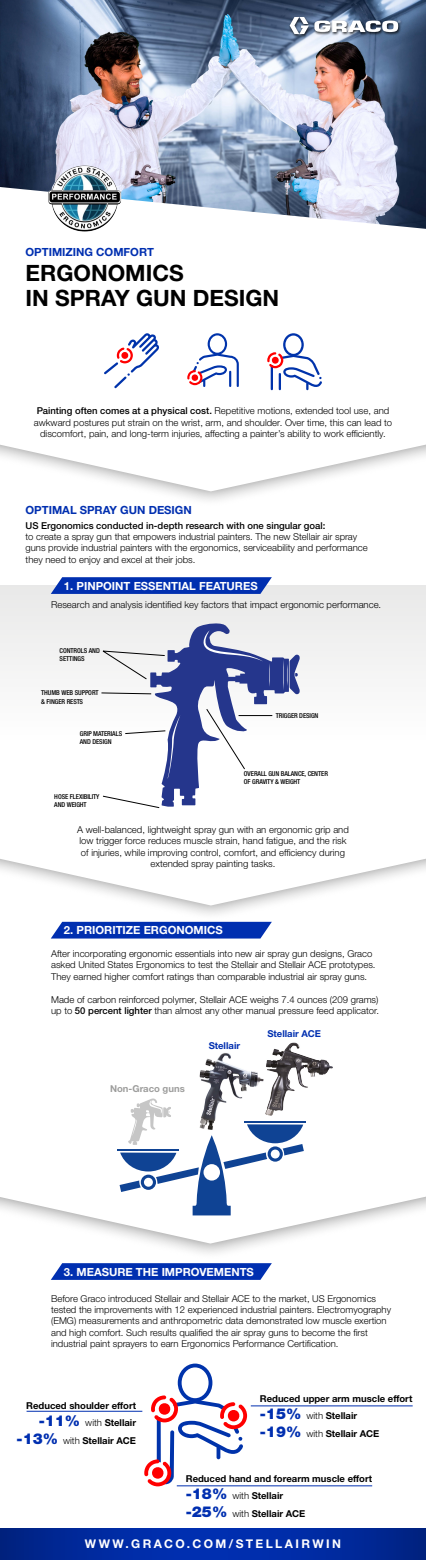
<style>
.page{position:relative;width:426px;height:1560px;background:#fff}
.page>*{position:absolute;margin:0;border:0;box-sizing:border-box;transform-origin:0 0}
.t1{font:700 22.5px/25px "Helvetica Neue LTW1 G";color:#000}
.t2{font:700 12px "Helvetica Neue LTW1 G";letter-spacing:.2em;color:#fff}
.t3{font:700 11.25px "Helvetica Neue LTW1 G";color:#fff}
.t4{font:700 11.25px "Helvetica Neue LTW1 G";color:#002fb0}
.t5{font:300 9.5px/11.4px "Helvetica Neue LTW1 G";color:#000}
.t6{font:700 9.5px/17.5px "Helvetica Neue LTW1 G";color:#000}
.t7{font:500 9.5px "Helvetica Neue LTW1 G";color:#000}
.t8{font:700 9.5px "Helvetica Neue LTW1 G";color:#002fb0}
.t9{font:700 9.5px "Helvetica Neue LTW1 G";color:#9d9d9c}
.t10{font:500 condensed 6.75px/8.1px "Helvetica Neue LTW1 G";letter-spacing:-.01em;color:#000}
.s1{font-weight:500}
.s2{font-weight:900;font-size:15px;color:#002fb0}
.s3{font-weight:300}
</style>
<div class="page">
<div style="left:0;top:1082px;width:425px;height:178px;background:#000;opacity:.49"></div>
<svg style="left:0;top:1191px;width:425px;height:52px"></svg>
<div style="left:0;top:1080px;width:425px;height:111px;background:#fff"></div>
<div style="left:0;top:744px;width:425px;height:178px;background:#000;opacity:.49"></div>
<svg style="left:0;top:853px;width:425px;height:52px"></svg>
<div style="left:0;top:742px;width:425px;height:111px;background:#fff"></div>
<img style="left:0;top:0;width:425px;height:229px">
<div style="left:0;top:585px;width:425px;height:156px;background:#f1f1f1"></div>
<div style="left:288px;top:16px;width:115px;height:21px;background:#000;opacity:.75"></div>
<svg style="left:289px;top:17px;width:19px;height:17px"></svg>
<svg style="left:314px;top:20px;width:86px;height:12px"></svg>
<div style="left:0;top:330px;width:425px;height:178px;background:#000;opacity:.49"></div>
<svg style="left:0;top:440px;width:425px;height:51px"></svg>
<svg style="left:101px;top:623px;width:198px;height:185px"></svg>
<svg style="left:0;top:1528px;width:425px;height:31px;background:#00299e"></svg>
<div style="left:0;top:328px;width:425px;height:112px;background:#fff"></div>
<svg style="left:104px;top:333px;width:55px;height:55px"></svg>
<svg style="left:267px;top:333px;width:54px;height:57px"></svg>
<svg style="left:187px;top:333px;width:51px;height:54px"></svg>
<img style="left:46px;top:163px;width:76px;height:69px">
<img style="left:199px;top:1053px;width:54px;height:45px">
<hr style="left:117px;top:1149px;width:62px;height:2px;background:#0f4394">
<hr style="left:244px;top:1121px;width:61px;height:1px;background:#0f4394">
<svg style="left:119px;top:1098px;width:184px;height:117px"></svg>
<img style="left:253px;top:1042px;width:80px;height:73px">
<svg style="left:144px;top:1363px;width:103px;height:122px"></svg>
<hr style="left:27px;top:1410px;width:115px;height:1px;background:#002fb0">
<hr style="left:250px;top:1405px;width:162px;height:1px;background:#002fb0">
<hr style="left:176px;top:1485px;width:196px;height:1px;background:#002fb0">
<svg style="left:51px;top:577px;width:220px;height:17px;background:#0f3bb4"></svg>
<svg style="left:51px;top:921px;width:220px;height:17px;background:#1742b7"></svg>
<svg style="left:51px;top:1263px;width:220px;height:16px;background:#0e3ab4"></svg>
<p class="t4" style="left:26px;top:245px;width:130px">OPTIMIZING COMFORT</p>
<h1 class="t1" style="left:26px;top:260px;width:255px">ERGONOMICS<br>IN SPRAY GUN DESIGN</h1>
<p class="t5" style="left:34px;top:405px;width:359px;text-align:center"><span class="s1">Painting often comes at a physical cost.</span> Repetitive motions, extended tool use, and awkward postures put strain on the wrist, arm, and shoulder. Over time, this can lead to discomfort, pain, and long-term injuries, affecting a painter’s ability to work efficiently.</p>
<p class="t4" style="left:26px;top:502px;width:168px">OPTIMAL SPRAY GUN DESIGN</p>
<p class="t7" style="left:26px;top:519px;width:301px">US Ergonomics conducted in-depth research with one singular goal:</p>
<p class="t5" style="left:26px;top:531px;width:343px">to create a spray gun that empowers industrial painters. The new Stellair air spray guns provide industrial painters with the ergonomics, serviceability and performance they need to enjoy and excel at their jobs.</p>
<p class="t3" style="left:64px;top:578px;width:195px">1. PINPOINT ESSENTIAL FEATURES</p>
<p class="t5" style="left:51px;top:599px;width:331px">Research and analysis identified key factors that impact ergonomic performance.</p>
<p class="t10" style="left:60px;top:646px;width:42px">CONTROLS AND<br>SETTINGS</p>
<p class="t10" style="left:41px;top:689px;width:59px">THUMB WEB SUPPORT &amp; FINGER RESTS</p>
<p class="t10" style="left:80px;top:729px;width:44px">GRIP MATERIALS<br>AND DESIGN</p>
<p class="t10" style="left:54px;top:792px;width:47px">HOSE FLEXIBILITY<br>AND WEIGHT</p>
<p class="t10" style="left:275px;top:711px;width:44px">TRIGGER DESIGN</p>
<p class="t10" style="left:243px;top:769px;width:85px">OVERALL GUN BALANCE, CENTER<br>OF GRAVITY &amp; WEIGHT</p>
<p class="t5" style="left:77px;top:823px;width:273px;text-align:center">A well-balanced, lightweight spray gun with an ergonomic grip and low trigger force reduces muscle strain, hand fatigue, and the risk of injuries, while improving control, comfort, and efficiency during extended spray painting tasks.</p>
<p class="t3" style="left:64px;top:923px;width:160px">2. PRIORITIZE ERGONOMICS</p>
<p class="t5" style="left:51px;top:947px;width:325px">After incorporating ergonomic essentials into new air spray gun designs, Graco asked United States Ergonomics to test the Stellair and Stellair ACE prototypes.<br>They earned higher comfort ratings than comparable industrial air spray guns.</p>
<p class="t5" style="left:51px;top:993px;width:329px">Made of carbon reinforced polymer, Stellair ACE weighs 7.4 ounces (209 grams) up to <span class="s1">50 percent lighter</span> than almost any other manual pressure feed applicator.</p>
<p class="t9" style="left:110px;top:1082px;width:76px">Non-Graco guns</p>
<p class="t8" style="left:208px;top:1039px;width:33px">Stellair</p>
<p class="t8" style="left:267px;top:1027px;width:55px">Stellair ACE</p>
<p class="t3" style="left:64px;top:1264px;width:191px">3. MEASURE THE IMPROVEMENTS</p>
<p class="t5" style="left:51px;top:1292px;width:341px">Before Graco introduced Stellair and Stellair ACE to the market, US Ergonomics tested the improvements with 12 experienced industrial painters. Electromyography (EMG) measurements and anthropometric data demonstrated low muscle exertion and high comfort. Such results qualified the air spray guns to become the first industrial paint sprayers to earn Ergonomics Performance Certification.</p>
<p class="t6" style="left:17px;top:1396px;width:121px;text-align:right">Reduced shoulder effort <span class="s2">-11%</span> <span class="s3">with</span> Stellair <span class="s2">-13%</span> <span class="s3">with</span> Stellair ACE</p>
<p class="t6" style="left:259px;top:1389px;width:154px">Reduced upper arm muscle effort <span class="s2">-15%</span> <span class="s3">with</span> Stellair<br><span class="s2">-19%</span> <span class="s3">with</span> Stellair ACE</p>
<p class="t6" style="left:185px;top:1468px;width:187px">Reduced hand and forearm muscle effort <span class="s2">-18%</span> <span class="s3">with</span> Stellair<br><span class="s2">-25%</span> <span class="s3">with</span> Stellair ACE</p>
<p class="t2" style="left:85px;top:1535px;width:257px">WWW.GRACO.COM/STELLAIRWIN</p>
</div>
